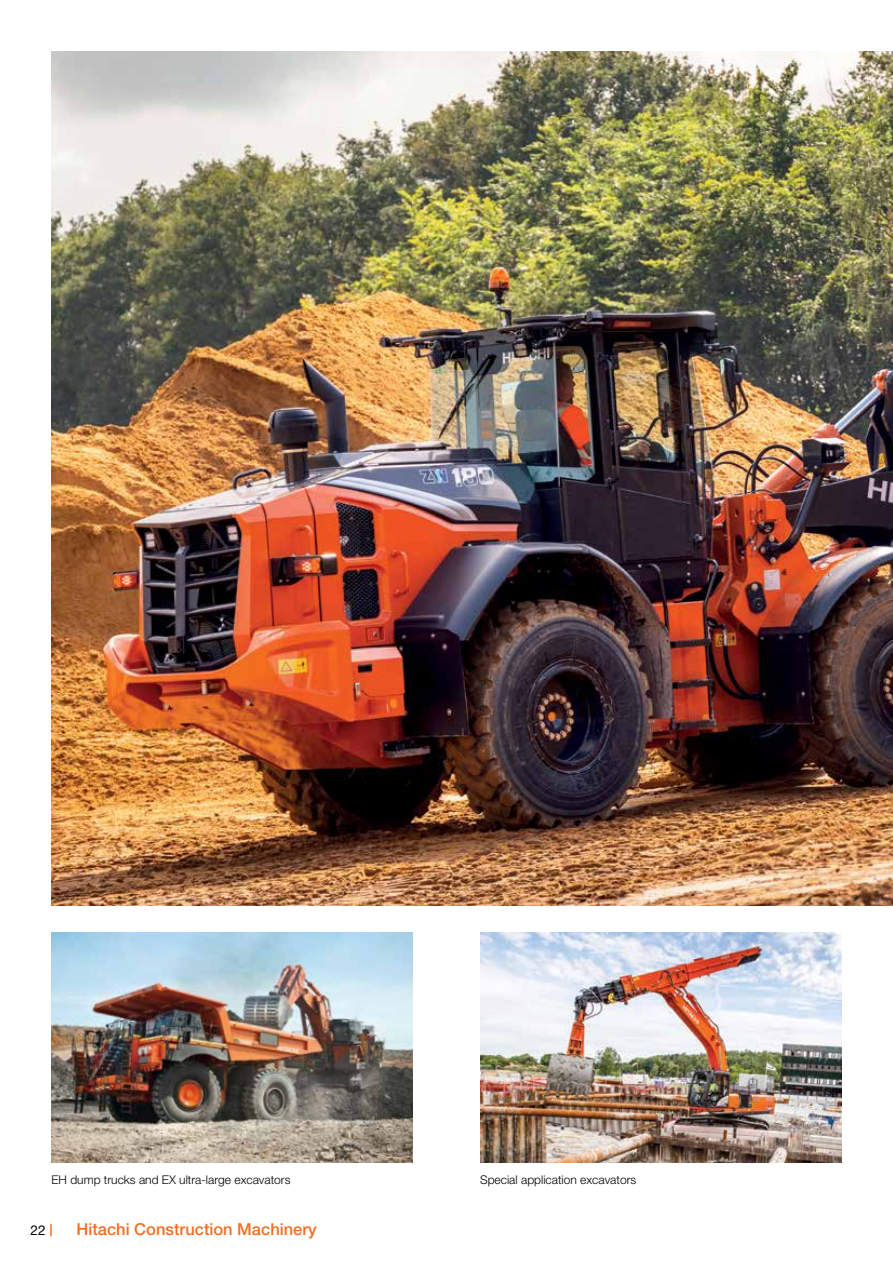
<style>
.page{position:relative;width:893px;height:1263px;background:#fff}
.page>*{position:absolute;margin:0;border:0;box-sizing:border-box;transform-origin:0 0}
.t1{font:500 16.5px "Helvetica Neue LT Pro";color:#f36f21}
.t2{font:13.5px "Helvetica Neue LT Pro";color:#000}
.t3{font:300 12px "Helvetica Neue LT Pro";color:#000}
</style>
<div class="page">
<img style="left:51px;top:51px;width:842px;height:855px">
<img style="left:480px;top:933px;width:362px;height:229px">
<img style="left:51px;top:933px;width:361px;height:229px">
<svg style="left:50px;top:1224px;width:2px;height:12px"></svg>
<p class="t3" style="left:52px;top:1172px;width:240px">EH dump trucks and EX ultra-large excavators</p>
<p class="t3" style="left:480px;top:1172px;width:158px">Special application excavators</p>
<p class="t2" style="left:31px;top:1222px;width:17px">22</p>
<h1 class="t1" style="left:77px;top:1220px;width:242px">Hitachi Construction Machinery</h1>
</div>
